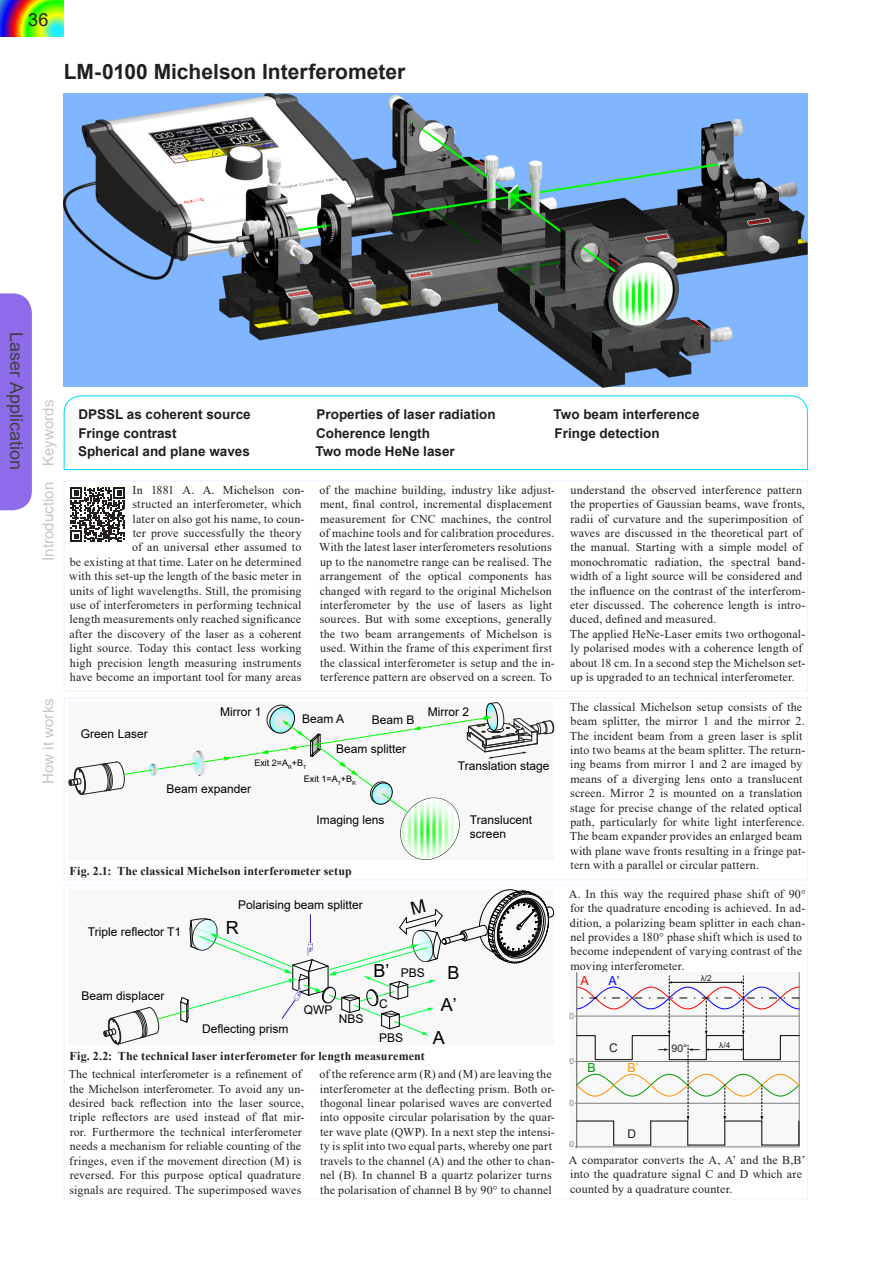
<style>
.page{position:relative;width:893px;height:1263px;background:#fff}
.page>*{position:absolute;margin:0;border:0;box-sizing:border-box;transform-origin:0 0}
.Header_for_Content{font:700 21px "Arial";color:#231f20}
.t1{font:18px "Arial";letter-spacing:-.005em;color:#404040}
.t2{font:18px "Arial";color:#000}
.t3{font:18px "Arial";color:#231f20}
.Outsider{font:15px "Arial";color:#c6c6c6}
.Module_Header{font:700 13.5px "Arial";color:#231f20}
.t4{font:12.45px "Arial";color:#0101ff}
.t5{font:12.45px "Arial";color:#ff9100}
.t6{font:12.45px "Arial";color:#090}
.t7{font:12.45px "Arial";color:#f00}
.CAT_Normal{font:12px/14.4px "Times New Roman";letter-spacing:.015em;color:#231f20}
.t8{font:12px/14.4px "Arial";color:#000}
.t9{font:700 12px "Times New Roman";letter-spacing:.01em;color:#231f20}
.t10{font:12px "Arial";color:#231f20}
.t11{font:10.5px "Arial";color:#231f20}
.t12{font:9px "Arial";color:#000}
.t13{font:8.25px "Arial";color:#231f20}
.t14{font:8.25px "Arial";color:#808080}
</style>
<div class="page">
<div style="left:0;top:293px;width:32px;height:217px;background:#8e6be8"></div>
<svg style="left:0;top:0;width:64px;height:36px;background:#83ab48"></svg>
<div style="left:64px;top:480px;width:744px;height:212px;border:1px solid #ecf2ff"></div>
<svg style="left:63px;top:395px;width:745px;height:75px"></svg>
<img style="left:64px;top:94px;width:744px;height:293px">
<svg style="left:69px;top:702px;width:485px;height:158px"></svg>
<div style="left:64px;top:697px;width:744px;height:183px;border:1px solid #ecf2ff"></div>
<div style="left:69px;top:889px;width:485px;height:156px;background:#f8f8f8"></div>
<div style="left:570px;top:972px;width:230px;height:177px;background:#f8f8f8"></div>
<hr style="left:799px;top:972px;width:1px;height:175px;background:#808080">
<hr style="left:576px;top:972px;width:1px;height:175px;background:#808080">
<svg style="left:575px;top:976px;width:225px;height:172px"></svg>
<svg style="left:70px;top:487px;width:55px;height:55px"></svg>
<svg style="left:103px;top:889px;width:451px;height:156px"></svg>
<h2 class="t3" style="left:28px;top:7px;width:22px">36</h2>
<p class="Header_for_Content" style="left:64px;top:57px;width:343px">LM-0100 Michelson Interferometer</p>
<h2 class="t1" style="left:29px;top:332px;width:139px;rotate:90deg">Laser Application</h2>
<p class="Outsider" style="left:38px;top:466px;width:67px;rotate:-90deg">Keywords</p>
<p class="Outsider" style="left:38px;top:561px;width:81px;rotate:-90deg">Introduction</p>
<p class="Outsider" style="left:38px;top:784px;width:87px;rotate:-90deg">How it works</p>
<p class="Module_Header" style="left:78px;top:405px;width:174px">DPSSL as coherent source</p>
<p class="Module_Header" style="left:316px;top:405px;width:181px">Properties of laser radiation</p>
<p class="Module_Header" style="left:554px;top:405px;width:148px">Two beam interference</p>
<p class="Module_Header" style="left:78px;top:423px;width:100px">Fringe contrast</p>
<p class="Module_Header" style="left:316px;top:423px;width:116px">Coherence length</p>
<p class="Module_Header" style="left:555px;top:423px;width:107px">Fringe detection</p>
<p class="Module_Header" style="left:78px;top:442px;width:173px">Spherical and plane waves</p>
<p class="Module_Header" style="left:315px;top:442px;width:141px">Two mode HeNe laser</p>
<p class="CAT_Normal" style="left:69px;top:482px;width:237px;text-align:right">In 1881 A. A. Michelson con-<br>structed an interferometer, which<br>later on also got his name, to coun-<br>ter prove successfully the theory<br>of an universal ether assumed to<br>be existing at that time. Later on he determined with this set-up the length of the basic meter in units of light wavelengths. Still, the promising use of interferometers in performing technical length measurements only reached significance after the discovery of the laser as a coherent light source. Today this contact less working high precision length measuring instruments have become an important tool for many areas</p>
<p class="CAT_Normal" style="left:319px;top:482px;width:237px">of the machine building, industry like adjust&shy;ment, final control, incremental displacement measurement for CNC machines, the control of machine tools and for calibration procedures.<br>With the latest laser interferometers resolutions up to the nanometre range can be realised. The arrangement of the optical components has changed with regard to the original Michelson interferometer by the use of lasers as light sources. But with some exceptions, generally the two beam arrangements of Michelson is used. Within the frame of this experiment first the classical interferometer is setup and the in&shy;terference pattern are observed on a screen. To</p>
<p class="CAT_Normal" style="left:570px;top:482px;width:237px">understand the observed interference pattern the properties of Gaussian beams, wave fronts, radii of curvature and the superimposition of waves are discussed in the theoretical part of the manual. Starting with a simple model of monochromatic radiation, the spectral band&shy;width of a light source will be considered and the influence on the contrast of the interferom&shy;eter discussed. The coherence length is intro&shy;duced, defined and measured.</p>
<p class="CAT_Normal" style="left:570px;top:626px;width:237px">The applied HeNe-Laser emits two orthogonal&shy;ly polarised modes with a coherence length of about 18 cm. In a second step the Michelson set&shy;up is upgraded to an technical interferometer.</p>
<p class="t8" style="left:81px;top:726px;width:68px">Green Laser</p>
<p class="t8" style="left:220px;top:704px;width:43px">Mirror 1</p>
<p class="t8" style="left:428px;top:704px;width:43px">Mirror 2</p>
<p class="t8" style="left:302px;top:712px;width:44px">Beam A</p>
<p class="t8" style="left:372px;top:713px;width:44px">Beam B</p>
<p class="t12" style="left:254px;top:757px;width:54px">Exit 2=A<sub>R</sub>+B<sub>T</sub></p>
<p class="t8" style="left:336px;top:742px;width:72px">Beam splitter</p>
<p class="t8" style="left:167px;top:781px;width:86px">Beam expander</p>
<p class="t12" style="left:304px;top:772px;width:54px">Exit 1=A<sub>T</sub>+B<sub>R</sub></p>
<p class="t8" style="left:458px;top:759px;width:93px">Translation stage</p>
<p class="t8" style="left:316px;top:812px;width:70px">Imaging lens</p>
<p class="t8" style="left:470px;top:812px;width:64px">Translucent screen</p>
<p class="t9" style="left:69px;top:862px;width:284px">Fig. 2.1: The classical Michelson interferometer setup</p>
<p class="t8" style="left:88px;top:924px;width:95px">Triple reflector T1</p>
<p class="t8" style="left:82px;top:988px;width:84px">Beam displacer</p>
<p class="t8" style="left:238px;top:898px;width:126px">Polarising beam splitter</p>
<p class="t2" style="left:226px;top:915px;width:15px">R</p>
<p class="t8" style="left:202px;top:1022px;width:88px">Deflecting prism</p>
<p class="t8" style="left:304px;top:1003px;width:30px">QWP</p>
<p class="t8" style="left:339px;top:1011px;width:26px">NBS</p>
<p class="t2" style="left:374px;top:958px;width:17px">B’</p>
<p class="t8" style="left:401px;top:966px;width:26px">PBS</p>
<p class="t2" style="left:447px;top:960px;width:14px">B</p>
<p class="t8" style="left:379px;top:996px;width:10px">C</p>
<p class="t2" style="left:441px;top:992px;width:17px">A’</p>
<p class="t8" style="left:379px;top:1030px;width:26px">PBS</p>
<p class="t2" style="left:433px;top:1025px;width:14px">A</p>
<p class="t9" style="left:69px;top:1047px;width:357px">Fig. 2.2: The technical laser interferometer for length measurement</p>
<p class="CAT_Normal" style="left:69px;top:1067px;width:237px">The technical interferometer is a refinement of the Michelson interferometer. To avoid any un&shy;desired back reflection into the laser source, triple reflectors are used instead of flat mir&shy;ror. Furthermore the technical interferometer needs a mechanism for reliable counting of the fringes, even if the movement direction (M) is reversed. For this purpose optical quadrature signals are required. The superimposed waves</p>
<p class="CAT_Normal" style="left:320px;top:1067px;width:237px">of the reference arm (R) and (M) are leaving the interferometer at the deflecting prism. Both or&shy;thogonal linear polarised waves are converted into opposite circular polarisation by the quar&shy;ter wave plate (QWP). In a next step the intensi&shy;ty is split into two equal parts, whereby one part travels to the channel (A) and the other to chan&shy;nel (B). In channel B a quartz polarizer turns the polarisation of channel B by 90° to channel</p>
<p class="CAT_Normal" style="left:570px;top:699px;width:237px">The classical Michelson setup consists of the beam splitter, the mirror 1 and the mirror 2.<br>The incident beam from a green laser is split into two beams at the beam splitter. The return&shy;ing beams from mirror 1 and 2 are imaged by means of a diverging lens onto a translucent screen. Mirror 2 is mounted on a translation stage for precise change of the related optical path, particularly for white light interference.<br>The beam expander provides an enlarged beam with plane wave fronts resulting in a fringe pat&shy;tern with a parallel or circular pattern.</p>
<p class="CAT_Normal" style="left:569px;top:886px;width:239px">A. In this way the required phase shift of 90° for the quadrature encoding is achieved. In ad&shy;dition, a polarizing beam splitter in each chan&shy;nel provides a 180° phase shift which is used to become independent of varying contrast of the moving interferometer.</p>
<p class="t7" style="left:581px;top:972px;width:10px">A</p>
<p class="t14" style="left:570px;top:1010px;width:6px">0</p>
<p class="t4" style="left:608px;top:972px;width:13px">A’</p>
<p class="t10" style="left:609px;top:1040px;width:10px">C</p>
<p class="t14" style="left:570px;top:1055px;width:6px">0</p>
<p class="t14" style="left:570px;top:1097px;width:6px">0</p>
<p class="t14" style="left:570px;top:1138px;width:6px">0</p>
<p class="t6" style="left:587px;top:1059px;width:10px">B</p>
<p class="t5" style="left:627px;top:1059px;width:13px">B’</p>
<p class="t10" style="left:627px;top:1125px;width:10px">D</p>
<p class="t13" style="left:701px;top:972px;width:12px">λ/2</p>
<p class="t11" style="left:671px;top:1041px;width:17px">90°</p>
<p class="t13" style="left:719px;top:1039px;width:12px">λ/4</p>
<p class="CAT_Normal" style="left:569px;top:1152px;width:238px">A comparator converts the A, A’ and the B,B’ into the quadrature signal C and D which are counted by a quadrature counter.</p>
</div>
